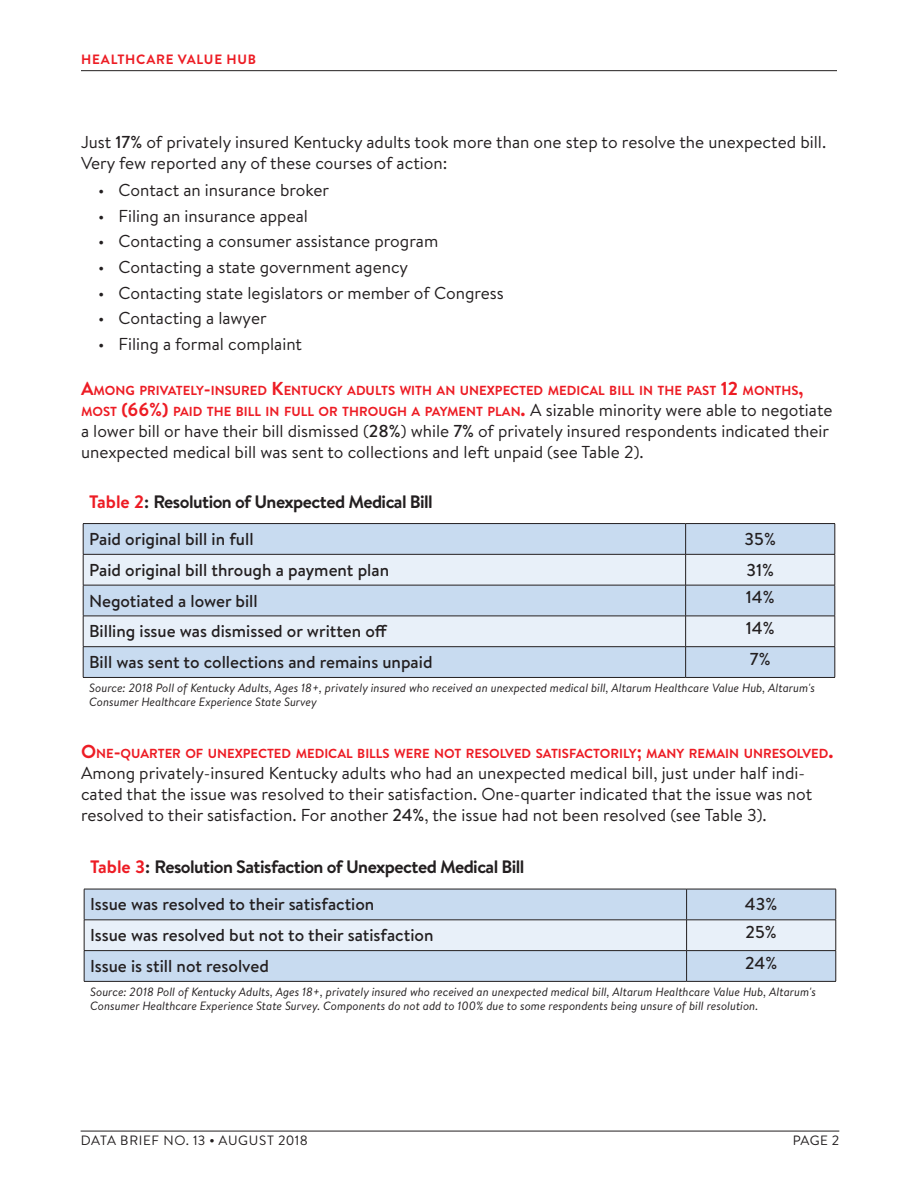
<style>
.page{position:relative;width:918px;height:1188px;background:#fff}
.page>*{position:absolute;margin:0;border:0;box-sizing:border-box;transform-origin:0 0}
.Body_No_Indent{font:700 18px "Brandon Text";letter-spacing:-.03em;color:#231f20}
.Sub_Sub_Head{font:17.25px/21px "Brandon Text";color:#231f20}
.Body_No_Indent-2{font:500 17.25px "Brandon Text";color:#231f20}
.body{font:17.25px/21px "Brandon Text";color:#231f20}
.body-2{font:500 17.25px "Brandon Text";color:#231f20}
.t1{font:13.5px "Brandon Text";letter-spacing:.035em;color:#231f20}
.t2{font:700 13.5px "Brandon Text";letter-spacing:.06em;color:#ed1c24}
.Sub_Sub_Head-2{font:700 13.2px/21px "Brandon Text";color:#ed1c24}
.t3{font:italic 12px/14.4px "Brandon Text";color:#231f20}
.s1{font-weight:500}
.s2{font-size:18.75px}
.s3{font-weight:400;font-size:17.25px;color:#231f20}
.s4{color:#ed1c24}
.s5{font-weight:700}
</style>
<div class="page">
<hr style="left:81px;top:1131px;width:758px;height:1px;background:#231f20">
<hr style="left:81px;top:70px;width:756px;height:1px;background:#231f20">
<div style="left:84px;top:524px;width:751px;height:153px;background:#c8dbf0"></div>
<svg style="left:84px;top:555px;width:751px;height:91px;background:#dbe6f3"></svg>
<hr style="left:83px;top:523px;width:603px;height:1px;background:#231f20">
<hr style="left:83px;top:524px;width:1px;height:30px;background:#231f20">
<hr style="left:686px;top:523px;width:149px;height:1px;background:#231f20">
<hr style="left:685px;top:524px;width:1px;height:30px;background:#231f20">
<hr style="left:835px;top:524px;width:1px;height:30px;background:#231f20">
<hr style="left:83px;top:554px;width:603px;height:1px;background:#231f20">
<hr style="left:83px;top:555px;width:1px;height:30px;background:#231f20">
<hr style="left:686px;top:554px;width:149px;height:1px;background:#231f20">
<hr style="left:685px;top:555px;width:1px;height:30px;background:#231f20">
<hr style="left:835px;top:555px;width:1px;height:30px;background:#231f20">
<hr style="left:83px;top:585px;width:603px;height:1px;background:#231f20">
<hr style="left:83px;top:585px;width:1px;height:31px;background:#231f20">
<hr style="left:686px;top:585px;width:149px;height:1px;background:#231f20">
<hr style="left:685px;top:585px;width:1px;height:31px;background:#231f20">
<hr style="left:835px;top:585px;width:1px;height:31px;background:#231f20">
<hr style="left:83px;top:616px;width:603px;height:1px;background:#231f20">
<hr style="left:83px;top:616px;width:1px;height:30px;background:#231f20">
<hr style="left:686px;top:616px;width:149px;height:1px;background:#231f20">
<hr style="left:685px;top:616px;width:1px;height:30px;background:#231f20">
<hr style="left:835px;top:616px;width:1px;height:30px;background:#231f20">
<hr style="left:83px;top:646px;width:603px;height:1px;background:#231f20">
<hr style="left:83px;top:647px;width:1px;height:30px;background:#231f20">
<hr style="left:686px;top:646px;width:149px;height:1px;background:#231f20">
<hr style="left:685px;top:647px;width:1px;height:30px;background:#231f20">
<hr style="left:835px;top:647px;width:1px;height:30px;background:#231f20">
<hr style="left:83px;top:677px;width:603px;height:1px;background:#231f20">
<hr style="left:686px;top:677px;width:149px;height:1px;background:#231f20">
<div style="left:85px;top:890px;width:751px;height:91px;background:#c8dbf0"></div>
<div style="left:85px;top:921px;width:751px;height:29px;background:#e8f0f9"></div>
<hr style="left:84px;top:889px;width:603px;height:1px;background:#231f20">
<hr style="left:84px;top:889px;width:1px;height:31px;background:#231f20">
<hr style="left:687px;top:889px;width:149px;height:1px;background:#231f20">
<hr style="left:686px;top:889px;width:1px;height:31px;background:#231f20">
<hr style="left:836px;top:889px;width:1px;height:31px;background:#231f20">
<hr style="left:84px;top:920px;width:603px;height:1px;background:#231f20">
<hr style="left:84px;top:920px;width:1px;height:30px;background:#231f20">
<hr style="left:687px;top:920px;width:149px;height:1px;background:#231f20">
<hr style="left:686px;top:920px;width:1px;height:30px;background:#231f20">
<hr style="left:836px;top:920px;width:1px;height:30px;background:#231f20">
<hr style="left:84px;top:950px;width:603px;height:1px;background:#231f20">
<hr style="left:84px;top:951px;width:1px;height:30px;background:#231f20">
<hr style="left:687px;top:950px;width:149px;height:1px;background:#231f20">
<hr style="left:686px;top:951px;width:1px;height:30px;background:#231f20">
<hr style="left:836px;top:951px;width:1px;height:30px;background:#231f20">
<hr style="left:84px;top:981px;width:603px;height:1px;background:#231f20">
<hr style="left:687px;top:981px;width:149px;height:1px;background:#231f20">
<p class="t2" style="left:81px;top:50px;width:177px">HEALTHCARE VALUE HUB</p>
<p class="body" style="left:81px;top:131px;width:747px">Just <span class="s1">17%</span> of privately insured Kentucky adults took more than one step to resolve the unexpected bill.<br>Very few reported any of these courses of action:</p>
<p class="Sub_Sub_Head" style="left:98px;top:179px;width:232px">• Contact an insurance broker</p>
<p class="Sub_Sub_Head" style="left:98px;top:205px;width:211px">• Filing an insurance appeal</p>
<p class="Sub_Sub_Head" style="left:98px;top:230px;width:342px">• Contacting a consumer assistance program</p>
<p class="Sub_Sub_Head" style="left:98px;top:256px;width:312px">• Contacting a state government agency</p>
<p class="Sub_Sub_Head" style="left:98px;top:282px;width:407px">• Contacting state legislators or member of Congress</p>
<p class="Sub_Sub_Head" style="left:98px;top:307px;width:170px">• Contacting a lawyer</p>
<p class="Sub_Sub_Head" style="left:98px;top:333px;width:205px">• Filing a formal complaint</p>
<p class="Sub_Sub_Head-2" style="left:81px;top:380px;width:753px"><span class="s2">A</span>MONG PRIVATELY<span class="s2">-</span>INSURED <span class="s2">K</span>ENTUCKY ADULTS WITH AN UN EXPECTED MEDICAL BILL IN THE PAST <span class="s2">12</span> MONTHS<span class="s2">,<br></span>MOST <span class="s2">(66%)</span> PAID THE BILL IN FULL OR THROUGH A PAYMENT PLAN<span class="s2">.</span> <span class="s3">A sizable minority were able to negotiate</span></p>
<p class="Sub_Sub_Head" style="left:81px;top:420px;width:750px">a lower bill or have their bill dismissed (<span class="s1">28%</span>) while <span class="s1">7%</span> of privately insured respondents indicated their unexpected medical bill was sent to collections and left unpaid (see Table 2).</p>
<p class="Body_No_Indent" style="left:89px;top:489px;width:345px"><span class="s4">Table 2</span>: Resolution of Unexpected Medical Bill</p>
<p class="body-2" style="left:89px;top:527px;width:166px">Paid original bill in full</p>
<p class="body-2" style="left:745px;top:527px;width:33px">35%</p>
<p class="body-2" style="left:89px;top:558px;width:301px">Paid original bill through a payment plan</p>
<p class="body-2" style="left:746px;top:558px;width:29px">31%</p>
<p class="Body_No_Indent-2" style="left:89px;top:589px;width:170px">Negotiated a lower bill</p>
<p class="body-2" style="left:746px;top:585px;width:30px">14%</p>
<p class="Body_No_Indent-2" style="left:89px;top:619px;width:300px">Billing issue was dismissed or written off</p>
<p class="body-2" style="left:746px;top:616px;width:30px">14%</p>
<p class="Body_No_Indent-2" style="left:89px;top:650px;width:345px">Bill was sent to collections and remains unpaid</p>
<p class="body-2" style="left:750px;top:647px;width:22px">7%</p>
<p class="t3" style="left:89px;top:680px;width:727px">Source: 2018 Poll of Kentucky Adults, Ages 18+, privately insured who received an unexpected medical bill, Altarum Healthcare Value Hub, Altarum's<br>Consumer Healthcare Experience State Survey</p>
<p class="Sub_Sub_Head-2" style="left:81px;top:743px;width:754px"><span class="s2">O</span>N E<span class="s2">-</span>QUARTER OF UN EXPECTED MEDICAL BILLS WERE NOT RESOLVED SATISFACTORILY<span class="s2">;</span> MANY REMAIN UN RESOLVED<span class="s2">.</span></p>
<p class="Sub_Sub_Head" style="left:81px;top:762px;width:733px">Among privately-insured Kentucky adults who had an unexpected medical bill, just under half indi&shy;cated that the issue was resolved to their satisfaction. One-quarter indicated that the issue was not resolved to their satisfaction. For another <span class="s1">24%</span>, the issue had not been resolved (see Table 3).</p>
<p class="Body_No_Indent" style="left:90px;top:854px;width:436px"><span class="s4">Table 3</span>: Resolution Satisfaction of Unexpected Medical Bill</p>
<p class="body-2" style="left:90px;top:893px;width:286px">Issue was resolved to their satisfaction</p>
<p class="body-2" style="left:745px;top:893px;width:34px">43%</p>
<p class="Body_No_Indent-2" style="left:90px;top:923px;width:345px">Issue was resolved but not to their satisfaction</p>
<p class="body-2" style="left:746px;top:920px;width:33px">25%</p>
<p class="Body_No_Indent-2" style="left:90px;top:954px;width:180px">Issue is still not resolved</p>
<p class="body-2" style="left:745px;top:951px;width:34px">24%</p>
<p class="t3" style="left:90px;top:984px;width:727px">Source: 2018 Poll of Kentucky Adults, Ages 18+, privately insured who received an unexpected medical bill, Altarum Healthcare Value Hub, Altarum's<br>Consumer Healthcare Experience State Survey. Components do not add to 100% due to some respondents being unsure of bill resolution.</p>
<p class="t1" style="left:81px;top:1131px;width:229px">DATA BRIEF NO. 13 <span class="s5">•</span> AUGUST 2018</p>
<p class="t1" style="left:793px;top:1131px;width:48px">PAGE 2</p>
</div>
